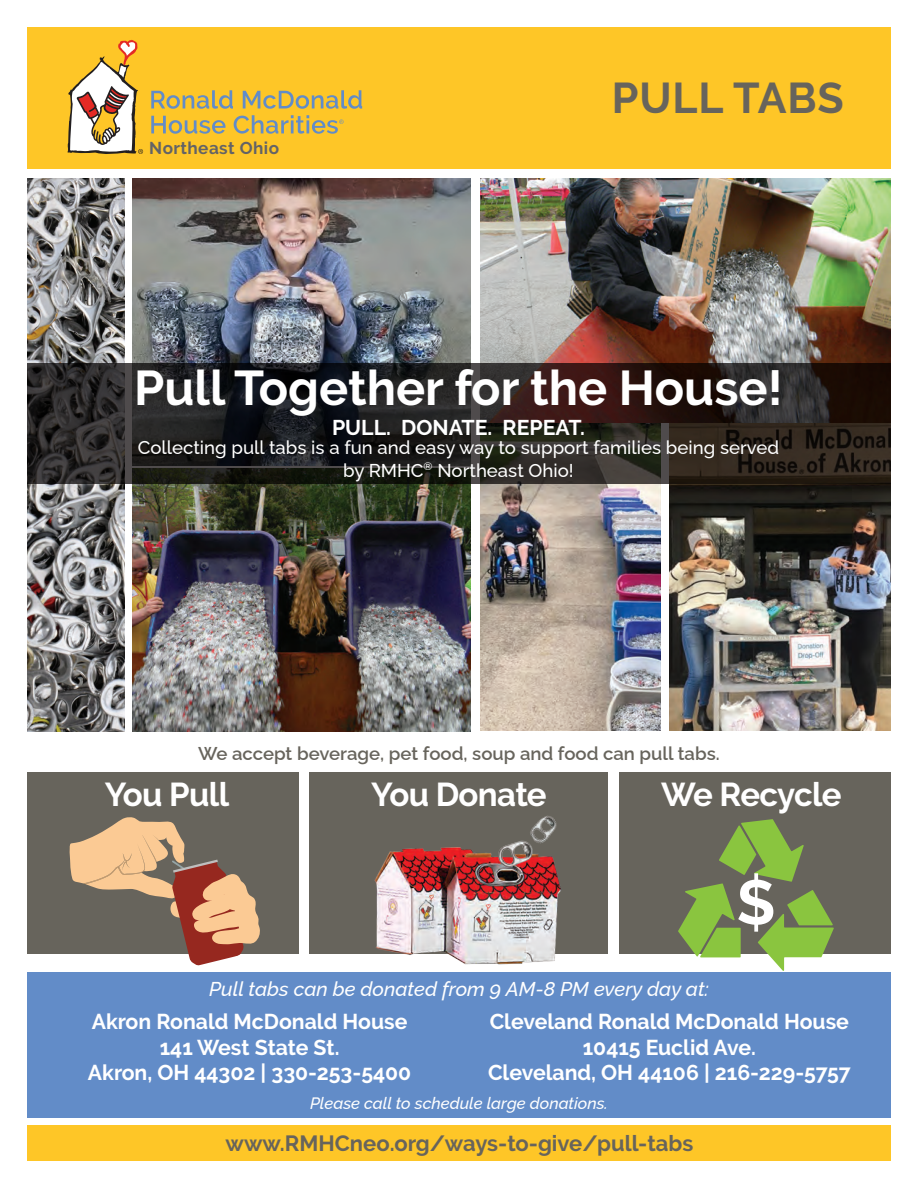
<style>
.page{position:relative;width:918px;height:1188px;background:#fff}
.page>*{position:absolute;margin:0;border:0;box-sizing:border-box;transform-origin:0 0}
.t1{font:700 62.7px "Raleway";color:#fff}
.t2{font:700 48.6px "Raleway";color:#fff}
.t3{font:700 42.9px "Raleway";letter-spacing:.02em;color:#67645c}
.t4{font:700 33px "Raleway";letter-spacing:-.02em;color:#fff}
.t5{font:700 22.05px "Raleway";color:#67645c}
.t6{font:700 21.45px/25.5px "Raleway";color:#fff;text-align:center}
.t7{font:700 21.3px "Raleway";color:#fff}
.t8{font:italic 500 20.1px "Raleway";color:#fff}
.t9{font:500 18.6px/22.4px "Raleway";color:#fff;text-align:center}
.t10{font:600 18.6px "Raleway";color:#67645c}
.t11{font:700 17.1px "Raleway";letter-spacing:.025em;color:#636366}
.t12{font:italic 500 16.5px "Raleway";color:#fff}
</style>
<div class="page">
<div style="left:27px;top:27px;width:864px;height:142px;background:#fec627"></div>
<div style="left:27px;top:1126px;width:864px;height:35px;background:#fec627"></div>
<img style="left:669px;top:484px;width:222px;height:247px">
<img style="left:480px;top:484px;width:181px;height:247px">
<img style="left:133px;top:484px;width:337px;height:247px">
<img style="left:480px;top:179px;width:411px;height:184px">
<img style="left:133px;top:179px;width:337px;height:184px">
<div style="left:27px;top:972px;width:864px;height:146px;background:#628cc8"></div>
<img style="left:27px;top:179px;width:98px;height:552px">
<svg style="left:27px;top:363px;width:864px;height:121px;background:#25201e"></svg>
<svg style="left:151px;top:90px;width:82px;height:19px"></svg>
<svg style="left:243px;top:90px;width:119px;height:19px"></svg>
<svg style="left:151px;top:116px;width:75px;height:18px"></svg>
<svg style="left:67px;top:40px;width:76px;height:114px"></svg>
<svg style="left:234px;top:115px;width:110px;height:19px"></svg>
<div style="left:27px;top:772px;width:272px;height:182px;background:#67645c"></div>
<div style="left:310px;top:772px;width:298px;height:182px;background:#67645c"></div>
<div style="left:619px;top:772px;width:272px;height:182px;background:#67645c"></div>
<svg style="left:69px;top:817px;width:191px;height:148px"></svg>
<img style="left:374px;top:840px;width:187px;height:125px">
<img style="left:498px;top:841px;width:36px;height:26px">
<img style="left:526px;top:815px;width:35px;height:31px">
<svg style="left:678px;top:819px;width:156px;height:152px"></svg>
<p class="t11" style="left:149px;top:138px;width:131px">Northeast Ohio</p>
<h3 class="t3" style="left:612px;top:74px;width:233px">PULL TABS</h3>
<h2 class="t2" style="left:134px;top:360px;width:650px">Pull Together for the House!</h2>
<p class="t7" style="left:332px;top:415px;width:254px">PULL. DONATE. REPEAT.</p>
<p class="t9" style="left:138px;top:434px;width:643px">Collecting pull tabs is a fun and easy way to support families being served by RMHC<sup>®</sup> Northeast Ohio!</p>
<p class="t10" style="left:198px;top:739px;width:523px">We accept beverage, pet food, soup and food can pull tabs.</p>
<h3 class="t4" style="left:105px;top:776px;width:126px">You Pull</h3>
<h3 class="t4" style="left:371px;top:776px;width:177px">You Donate</h3>
<h3 class="t4" style="left:661px;top:776px;width:182px">We Recycle</h3>
<p class="t8" style="left:209px;top:973px;width:501px">Pull tabs can be donated from 9 AM-8 PM every day at:</p>
<h1 class="t1" style="left:736px;top:866px;width:41px">$</h1>
<p class="t6" style="left:88px;top:1009px;width:325px">Akron Ronald McDonald House<br>141 West State St.<br>Akron, OH 44302 | 330-253-5400</p>
<p class="t6" style="left:488px;top:1009px;width:364px">Cleveland Ronald McDonald House<br>10415 Euclid Ave.<br>Cleveland, OH 44106 | 216-229-5757</p>
<p class="t12" style="left:310px;top:1090px;width:299px">Please call to schedule large donations.</p>
<p class="t5" style="left:226px;top:1130px;width:469px">www.RMHCneo.org/ways-to-give/pull-tabs</p>
</div>
